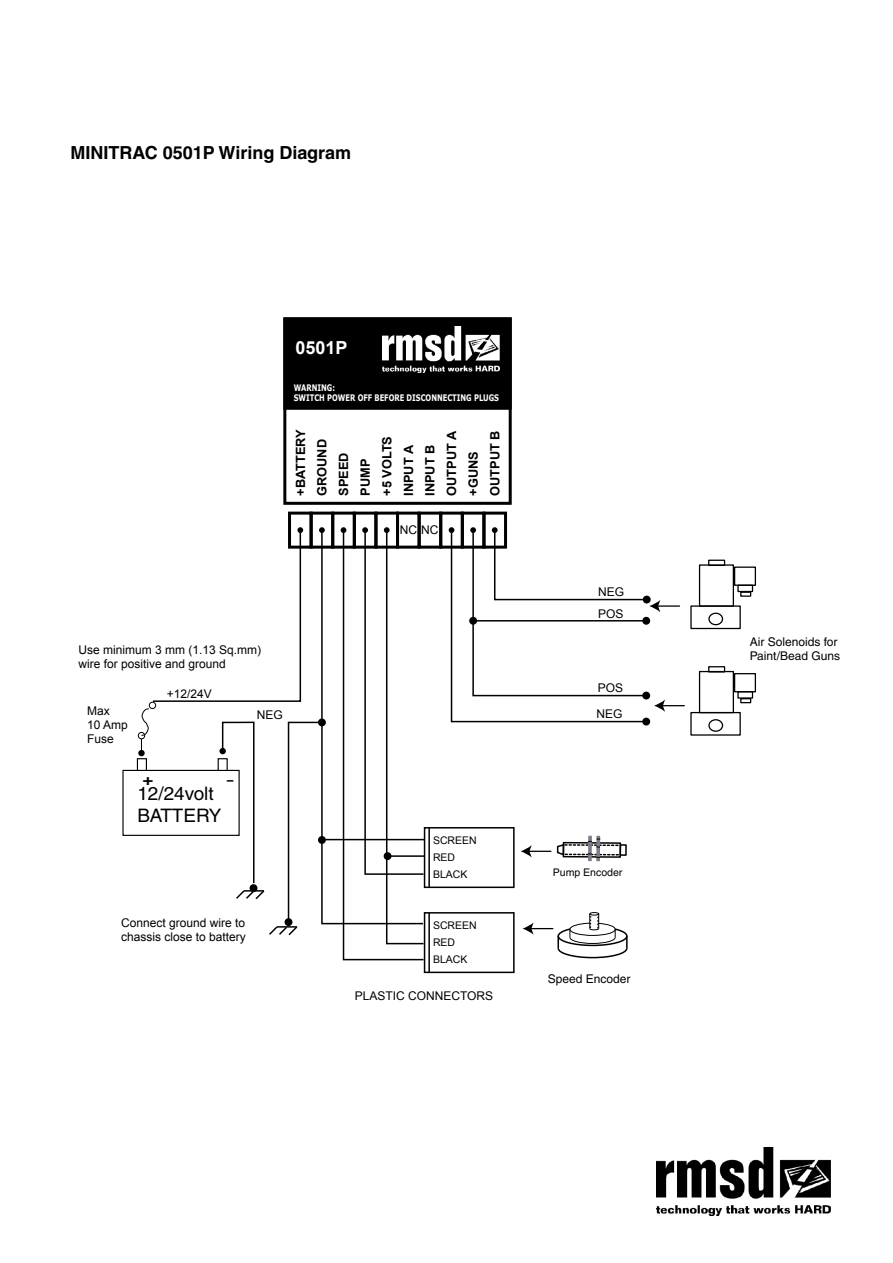
<style>
.page{position:relative;width:893px;height:1263px;background:#fff}
.page>*{position:absolute;margin:0;border:0;box-sizing:border-box;transform-origin:0 0}
.t1{font:18.6px/22.4px "Helvetica";color:#000}
.t2{font:700 18px "Helvetica";color:#000}
.t3{font:700 18px "Arial";color:#fff}
.t4{font:700 12.75px/21.6px "Arial";color:#000}
.t5{font:12px/14.2px "Arial";color:#000}
.t6{font:12px/14.2px "Helvetica";color:#000}
.t7{font:10.5px "Arial";color:#000}
.t8{font:10.5px "Helvetica";letter-spacing:-.01em;color:#000}
.t9{font:700 9px/10.5px "Verdana";color:#fff;scale:.75 1}
</style>
<div class="page">
<div style="left:283px;top:317px;width:229px;height:188px;border:3px solid #000"></div>
<div style="left:283px;top:317px;width:229px;height:93px;background:#000;border:3px solid #000"></div>
<img style="left:383px;top:327px;width:117px;height:45px">
<div style="left:288px;top:512px;width:25px;height:37px;border:3px solid #000"></div>
<div style="left:310px;top:512px;width:24px;height:37px;border:3px solid #000"></div>
<div style="left:331px;top:512px;width:25px;height:37px;border:3px solid #000"></div>
<div style="left:353px;top:512px;width:24px;height:37px;border:3px solid #000"></div>
<div style="left:374px;top:512px;width:25px;height:37px;border:3px solid #000"></div>
<div style="left:396px;top:512px;width:25px;height:37px;border:3px solid #000"></div>
<div style="left:418px;top:512px;width:24px;height:37px;border:3px solid #000"></div>
<div style="left:439px;top:512px;width:25px;height:37px;border:3px solid #000"></div>
<div style="left:461px;top:512px;width:24px;height:37px;border:3px solid #000"></div>
<div style="left:482px;top:512px;width:25px;height:37px;border:3px solid #000"></div>
<div style="left:424px;top:827px;width:91px;height:61px;border:2px solid #000"></div>
<hr style="left:428px;top:827px;width:2px;height:61px;background:#000">
<div style="left:424px;top:912px;width:91px;height:61px;border:2px solid #000"></div>
<hr style="left:428px;top:912px;width:2px;height:61px;background:#000">
<div style="left:642px;top:718px;width:8px;height:7px;background:#000;border:2px solid #000;border-radius:50%"></div>
<div style="left:734px;top:566px;width:22px;height:20px;border:1px solid #000"></div>
<div style="left:737px;top:585px;width:16px;height:7px;border:1px solid #000"></div>
<div style="left:740px;top:591px;width:11px;height:6px;border:1px solid #000"></div>
<div style="left:699px;top:564px;width:35px;height:43px;border:1px solid #000"></div>
<div style="left:690px;top:605px;width:51px;height:24px;border:1px solid #000"></div>
<div style="left:708px;top:613px;width:15px;height:12px;border:1px solid #000;border-radius:50%"></div>
<div style="left:708px;top:560px;width:17px;height:6px;border:1px solid #000"></div>
<div style="left:619px;top:844px;width:8px;height:12px;border:2px solid #000"></div>
<svg style="left:588px;top:836px;width:4px;height:25px"></svg>
<svg style="left:596px;top:836px;width:4px;height:25px"></svg>
<div style="left:122px;top:770px;width:118px;height:66px;background:#fff;border:1px solid #000"></div>
<div style="left:137px;top:758px;width:10px;height:13px;background:#fff;border:1px solid #000"></div>
<div style="left:734px;top:673px;width:22px;height:19px;border:1px solid #000"></div>
<div style="left:737px;top:691px;width:16px;height:8px;border:1px solid #000"></div>
<div style="left:740px;top:698px;width:11px;height:5px;border:1px solid #000"></div>
<div style="left:699px;top:671px;width:35px;height:42px;border:1px solid #000"></div>
<div style="left:690px;top:712px;width:51px;height:24px;border:1px solid #000"></div>
<div style="left:708px;top:719px;width:15px;height:13px;border:1px solid #000;border-radius:50%"></div>
<div style="left:708px;top:666px;width:17px;height:6px;border:1px solid #000"></div>
<svg style="left:449px;top:527px;width:235px;height:196px"></svg>
<svg style="left:521px;top:839px;width:101px;height:20px"></svg>
<svg style="left:523px;top:912px;width:105px;height:47px"></svg>
<img style="left:657px;top:1147px;width:174px;height:68px">
<div style="left:138px;top:732px;width:7px;height:7px;border:1px solid #000;border-radius:50%"></div>
<div style="left:138px;top:750px;width:7px;height:6px;background:#000;border-radius:50%"></div>
<svg style="left:140px;top:527px;width:285px;height:434px"></svg>
<h2 class="t2" style="left:70px;top:146px;width:282px">MINITRAC 0501P Wiring Diagram</h2>
<h2 class="t3" style="left:295px;top:341px;width:54px">0501P</h2>
<p class="t9" style="left:294px;top:383px;width:275px">WARNING:<br>SWITCH POWER OFF BEFORE DISCONNECTING PLUGS</p>
<p class="t4" style="left:291px;top:496px;width:68px;rotate:-90deg">+BATTERY<br>GROUND<br>SPEED<br>PUMP<br>+5 VOLTS<br>INPUT A<br>INPUT B<br>OUTPUT A +GUNS<br>OUTPUT B</p>
<p class="t5" style="left:400px;top:524px;width:40px">NC NC</p>
<p class="t5" style="left:79px;top:643px;width:184px">Use minimum 3 mm (1.13 Sq.mm) wire for positive and ground</p>
<p class="t5" style="left:87px;top:705px;width:42px">Max<br>10 Amp<br>Fuse</p>
<p class="t5" style="left:167px;top:688px;width:47px">+12/24V</p>
<h1 class="t1" style="left:137px;top:784px;width:86px">12/24volt<br>BATTERY</h1>
<p class="t5" style="left:257px;top:709px;width:28px">NEG</p>
<p class="t5" style="left:121px;top:917px;width:126px">Connect ground wire to chassis close to battery</p>
<p class="t7" style="left:433px;top:836px;width:45px">SCREEN</p>
<p class="t7" style="left:433px;top:853px;width:24px">RED</p>
<p class="t7" style="left:433px;top:870px;width:36px">BLACK</p>
<p class="t7" style="left:433px;top:922px;width:45px">SCREEN</p>
<p class="t7" style="left:433px;top:939px;width:24px">RED</p>
<p class="t7" style="left:433px;top:956px;width:36px">BLACK</p>
<p class="t5" style="left:355px;top:990px;width:140px">PLASTIC CONNECTORS</p>
<p class="t5" style="left:598px;top:585px;width:28px">NEG</p>
<p class="t5" style="left:598px;top:608px;width:27px">POS</p>
<p class="t5" style="left:598px;top:682px;width:27px">POS</p>
<p class="t5" style="left:596px;top:708px;width:28px">NEG</p>
<p class="t8" style="left:553px;top:868px;width:71px">Pump Encoder</p>
<p class="t6" style="left:548px;top:973px;width:84px">Speed Encoder</p>
<p class="t6" style="left:750px;top:636px;width:92px">Air Solenoids for<br>Paint/Bead Guns</p>
</div>
